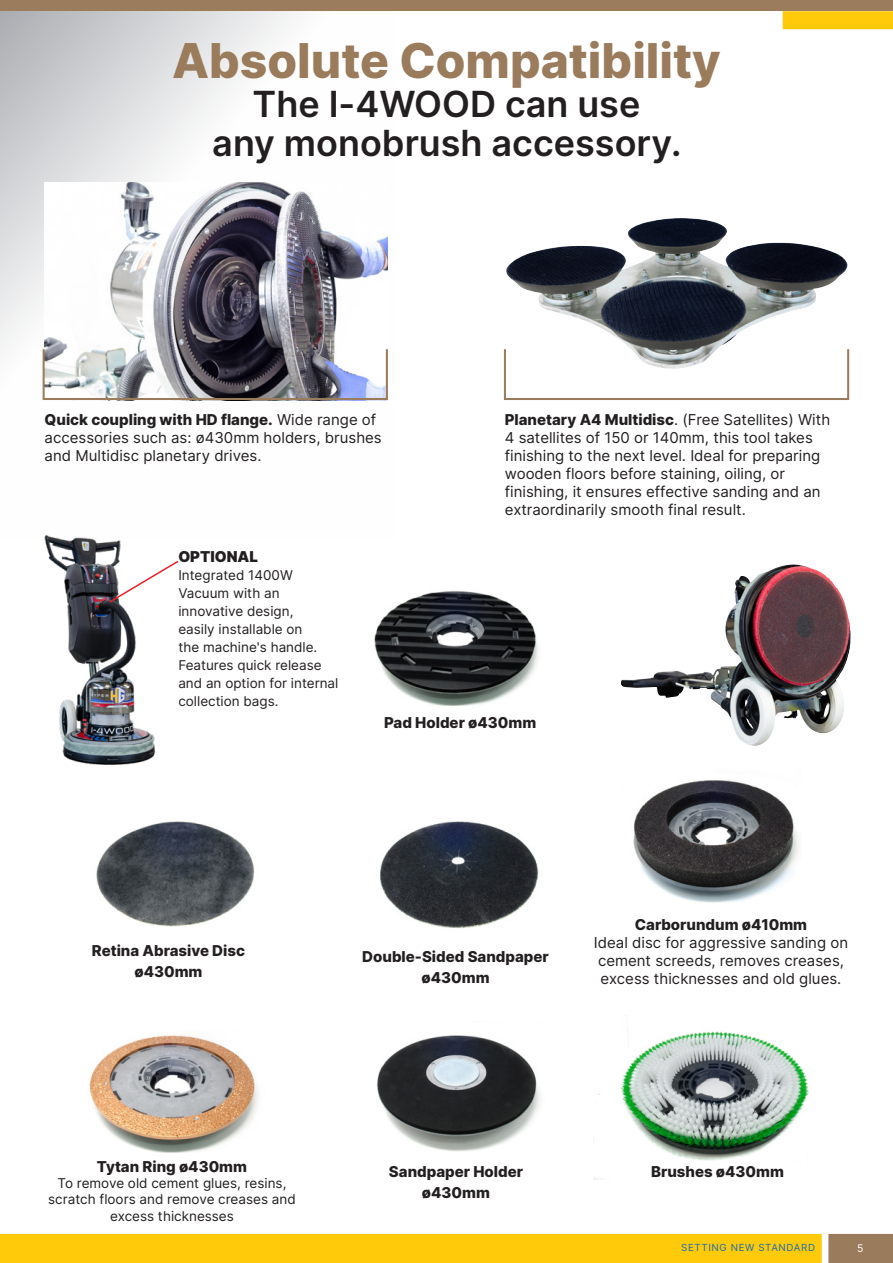
<style>
.page{position:relative;width:893px;height:1263px;background:#fff}
.page>*{position:absolute;margin:0;border:0;box-sizing:border-box;transform-origin:0 0}
.t1{font:800 48px "Inter";color:#9a7b5b}
.t2{font:600 36px "Inter";color:#231f20}
.t3{font:15px/18px "Inter";color:#231f20}
.t4{font:800 15px "Inter";color:#231f20}
.t5{font:900 15px "Inter";color:#231f20}
.t6{font:13.5px/18px "Inter";color:#231f20;text-align:center}
.t7{font:10.5px "Inter";color:#fff}
.t8{font:9.75px "Inter";letter-spacing:.065em;color:#1b6bb5}
.s1{font-weight:800}
</style>
<div class="page">
<svg style="left:0;top:11px;width:388px;height:390px"></svg>
<img style="left:621px;top:571px;width:224px;height:174px">
<img style="left:45px;top:183px;width:343px;height:214px">
<img style="left:374px;top:591px;width:164px;height:115px">
<img style="left:96px;top:821px;width:159px;height:106px">
<img style="left:633px;top:780px;width:166px;height:123px">
<img style="left:380px;top:821px;width:159px;height:108px">
<img style="left:89px;top:1035px;width:170px;height:118px">
<img style="left:593px;top:1015px;width:217px;height:165px">
<img style="left:377px;top:1035px;width:163px;height:117px">
<div style="left:43px;top:348px;width:345px;height:52px;border:2px solid #9a7b5b"></div>
<div style="left:504px;top:348px;width:345px;height:52px;border:2px solid #9a7b5b"></div>
<img style="left:504px;top:218px;width:344px;height:159px">
<div style="left:0;top:0;width:893px;height:11px;background:#9b7c5d"></div>
<div style="left:783px;top:11px;width:110px;height:18px;background:#feca0a"></div>
<div style="left:828px;top:1234px;width:65px;height:29px;background:#9a7b5b"></div>
<div style="left:0;top:1234px;width:822px;height:29px;background:#feca0a"></div>
<img style="left:44px;top:535px;width:111px;height:230px">
<svg style="left:108px;top:559px;width:71px;height:45px"></svg>
<p class="t1" style="left:172px;top:24px;width:550px">Absolute Compatibility</p>
<p class="t2" style="left:253px;top:77px;width:389px">The I-4WOOD can use</p>
<p class="t2" style="left:212px;top:116px;width:471px">any monobrush accessory.</p>
<p class="t3" style="left:45px;top:410px;width:339px"><span class="s1">Quick coupling with HD flange.</span> Wide range of accessories such as: ø430mm holders, brushes and Multidisc planetary drives.</p>
<p class="t3" style="left:505px;top:410px;width:327px"><span class="s1">Planetary A4 Multidisc</span>. (Free Satellites) With 4 satellites of 150 or 140mm, this tool takes finishing to the next level. Ideal for preparing wooden floors before staining, oiling, or finishing, it ensures effective sanding and an extraordinarily smooth final result.</p>
<p class="t5" style="left:178px;top:545px;width:81px">OPTIONAL</p>
<p class="t6" style="left:178px;top:566px;width:162px;text-align:left">Integrated 1400W<br>Vacuum with an innovative design,<br>easily installable on<br>the machine's handle.<br>Features quick release and an option for internal collection bags.</p>
<p class="t4" style="left:384px;top:711px;width:154px">Pad Holder ø430mm</p>
<p class="t4" style="left:92px;top:939px;width:155px">Retina Abrasive Disc</p>
<p class="t4" style="left:134px;top:960px;width:70px">ø430mm</p>
<p class="t4" style="left:362px;top:945px;width:188px">Double-Sided Sandpaper</p>
<p class="t4" style="left:421px;top:966px;width:70px">ø430mm</p>
<p class="t4" style="left:635px;top:913px;width:174px">Carborundum ø410mm</p>
<p class="t3" style="left:594px;top:933px;width:256px">Ideal disc for aggressive sanding on cement screeds, removes creases, excess thicknesses and old glues.</p>
<p class="t4" style="left:97px;top:1155px;width:152px">Tytan Ring ø430mm</p>
<p class="t6" style="left:48px;top:1175px;width:249px;line-height:16.2px">To remove old cement glues, resins, scratch floors and remove creases and excess thicknesses</p>
<p class="t4" style="left:389px;top:1160px;width:136px">Sandpaper Holder</p>
<p class="t4" style="left:422px;top:1181px;width:70px">ø430mm</p>
<p class="t4" style="left:651px;top:1160px;width:134px">Brushes ø430mm</p>
<p class="t8" style="left:681px;top:1240px;width:135px">SETTING NEW STANDARD</p>
<p class="t7" style="left:857px;top:1241px;width:8px">5</p>
</div>
